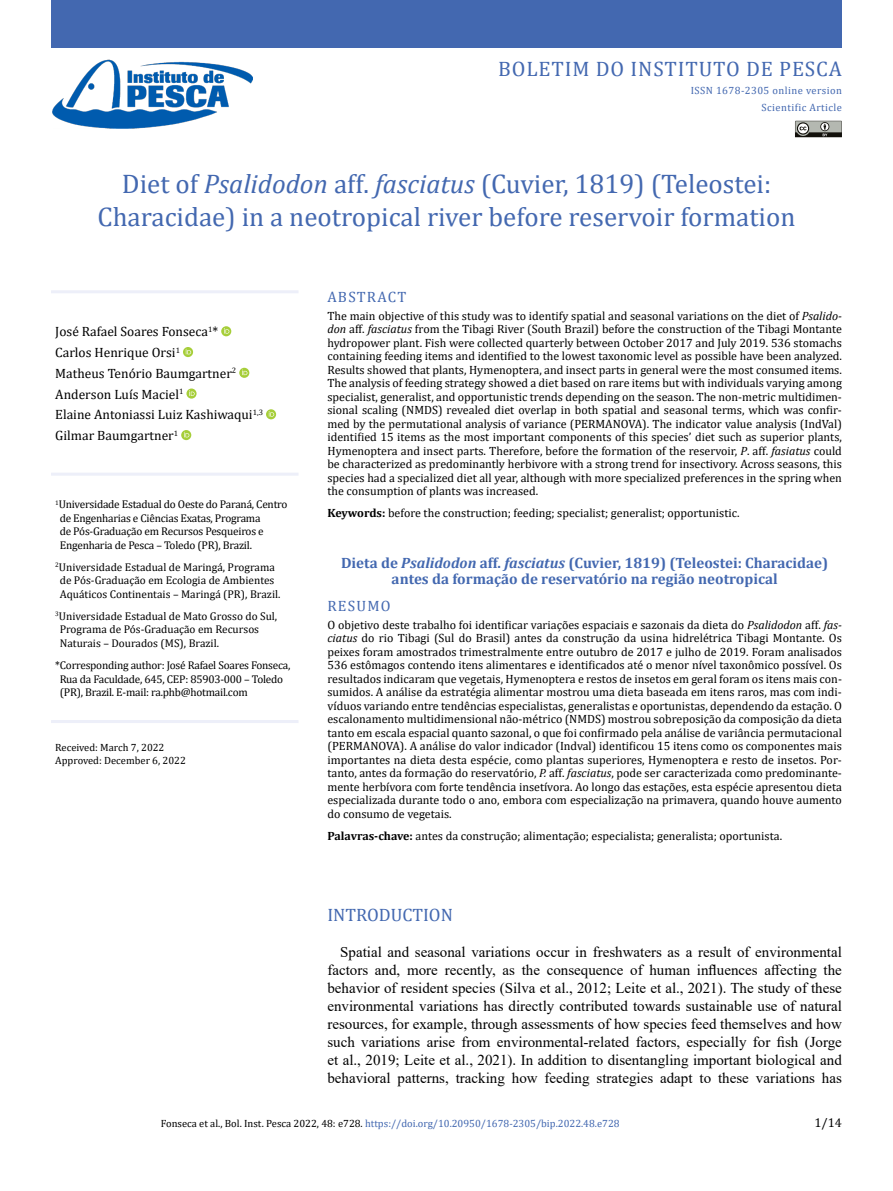
<style>
.page{position:relative;width:893px;height:1191px;background:#fff}
.page>*{position:absolute;margin:0;border:0;box-sizing:border-box;transform-origin:0 0}
.t1{font:27px/32.4px "Cambria";color:#4368b0;text-align:center}
.t2{font:21px "Cambria";letter-spacing:.04em;color:#4368b0}
.t3{font:18px "Cambria";color:#4368b0}
.t4{font:15px/18px "Times New Roman";color:#000;text-align:justify}
.t5{font:700 15px/16.5px "Cambria";color:#4368b0;text-align:center}
.t6{font:15px "Cambria";letter-spacing:.08em;color:#4368b0}
.t7{font:13.5px/20.7px "Cambria";color:#000}
.t8{font:12.75px "Cambria";color:#000}
.t9{font:12px/13.5px "Cambria";color:#000;text-align:justify}
.t10{font:11.25px/13.5px "Cambria";letter-spacing:-.02em;color:#000}
.t11{font:11.25px/13.5px "Cambria";color:#000;text-align:center}
.t12{font:10.5px "Cambria";color:#4368b0}
.t13{font:10.5px/16.8px "Cambria";letter-spacing:.04em;color:#4368b0;text-align:right}
.t14{font:10.5px/13.5px "Cambria";color:#000}
.s1{font-style:italic}
.s2{font-weight:700}
.s3{color:#000}
</style>
<div class="page">
<hr style="left:51px;top:290px;width:247px;height:3px;background:#edeff9">
<hr style="left:51px;top:472px;width:247px;height:3px;background:#edeff9">
<hr style="left:51px;top:720px;width:247px;height:3px;background:#edeff9">
<svg style="left:221px;top:326px;width:10px;height:10px"></svg>
<svg style="left:224px;top:328px;width:5px;height:5px"></svg>
<svg style="left:183px;top:347px;width:10px;height:10px"></svg>
<svg style="left:186px;top:349px;width:5px;height:5px"></svg>
<svg style="left:239px;top:368px;width:10px;height:10px"></svg>
<svg style="left:242px;top:369px;width:5px;height:6px"></svg>
<div style="left:186px;top:388px;width:11px;height:10px;background:#a6ce39;border-radius:50%"></div>
<svg style="left:189px;top:390px;width:6px;height:6px"></svg>
<svg style="left:266px;top:409px;width:10px;height:10px"></svg>
<svg style="left:269px;top:411px;width:5px;height:5px"></svg>
<svg style="left:181px;top:430px;width:10px;height:10px"></svg>
<svg style="left:184px;top:432px;width:5px;height:5px"></svg>
<div style="left:51px;top:0;width:791px;height:47px;background:#4368b0"></div>
<img style="left:52px;top:59px;width:200px;height:70px">
<svg style="left:795px;top:121px;width:47px;height:17px"></svg>
<h2 class="t2" style="left:498px;top:56px;width:345px">BOLETIM DO INSTITUTO DE PESCA</h2>
<p class="t13" style="left:691px;top:82px;width:153px">ISSN 1678-2305 online version<br>Scientific Article</p>
<h1 class="t1" style="left:98px;top:168px;width:699px">Diet of <span class="s1">Psalidodon</span> aff. <span class="s1">fasciatus</span> (Cuvier, 1819) (Teleostei:<br>Characidae) in a neotropical river before reservoir formation</h1>
<p class="t7" style="left:55px;top:321px;width:209px">José Rafael Soares Fonseca<sup>1</sup>*<br>Carlos Henrique Orsi<sup>1<br></sup>Matheus Tenório Baumgartner<sup>2<br></sup>Anderson Luís Maciel<sup>1<br></sup>Elaine Antoniassi Luiz Kashiwaqui<sup>1,3<br></sup>Gilmar Baumgartner<sup>1</sup></p>
<p class="t10" style="left:60px;top:498px;width:229px;text-indent:-5px"><sup>1</sup>Universidade Estadual do Oeste do Paraná, Centro de Engenharias e Ciências Exatas, Programa<br>de Pós-Graduação em Recursos Pesqueiros e Engenharia de Pesca – Toledo (PR), Brazil.</p>
<p class="t11" style="left:55px;top:560px;width:227px"><sup>2</sup>Universidade Estadual de Maringá, Programa de Pós-Graduação em Ecologia de Ambientes<br>Aquáticos Continentais – Maringá (PR), Brazil.</p>
<p class="t11" style="left:60px;top:609px;width:219px;text-align:left;text-indent:-4px"><sup>3</sup>Universidade Estadual de Mato Grosso do Sul,<br>Programa de Pós-Graduação em Recursos<br>Naturais – Dourados (MS), Brazil.</p>
<p class="t10" style="left:60px;top:658px;width:232px;text-indent:-4px">*Corresponding author: José Rafael Soares Fonseca,<br>Rua da Faculdade, 645, CEP: 85903-000 – Toledo (PR), Brazil. E-mail: ra.phb@hotmail.com</p>
<p class="t14" style="left:55px;top:740px;width:132px">Received: March 7, 2022<br>Approved: December 6, 2022</p>
<p class="t6" style="left:327px;top:288px;width:80px">ABSTRACT</p>
<p class="t9" style="left:327px;top:309px;width:516px">The main objective of this study was to identify spatial and seasonal variations on the diet of <span class="s1">Psalido&shy;don</span> aff. <span class="s1">fasciatus</span> from the Tibagi River (South Brazil) before the construction of the Tibagi Montante hydropower plant. Fish were collected quarterly between October 2017 and July 2019. 536 stomachs containing feeding items and identified to the lowest taxonomic level as possible have been analyzed.<br>Results showed that plants, Hymenoptera, and insect parts in general were the most consumed items.<br>The analysis of feeding strategy showed a diet based on rare items but with individuals varying among specialist, generalist, and opportunistic trends depending on the season. The non-metric multidimen&shy;sional scaling (NMDS) revealed diet overlap in both spatial and seasonal terms, which was confir&shy;med by the permutational analysis of variance (PERMANOVA). The indicator value analysis (IndVal) identified 15 items as the most important components of this species’ diet such as superior plants, Hymenoptera and insect parts. Therefore, before the formation of the reservoir, <span class="s1">P</span>. aff. <span class="s1">fasiatus</span> could be characterized as predominantly herbivore with a strong trend for insectivory. Across seasons, this species had a specialized diet all year, although with more specialized preferences in the spring when the consumption of plants was increased.</p>
<p class="t9" style="left:327px;top:506px;width:414px"><span class="s2">Keywords:</span> before the construction; feeding; specialist; generalist; opportunistic.</p>
<p class="t5" style="left:341px;top:554px;width:489px">Dieta de <span class="s1">Psalidodon</span> aff. <span class="s1">fasciatus</span> (Cuvier, 1819) (Teleostei: Characidae) antes da formação de reservatório na região neotropical</p>
<p class="t6" style="left:327px;top:597px;width:65px">RESUMO</p>
<p class="t9" style="left:327px;top:618px;width:516px">O objetivo deste trabalho foi identificar variações espaciais e sazonais da dieta do <span class="s1">Psalidodon</span> aff. <span class="s1">fas&shy;ciatus</span> do rio Tibagi (Sul do Brasil) antes da construção da usina hidrelétrica Tibagi Montante. Os peixes foram amostrados trimestralmente entre outubro de 2017 e julho de 2019. Foram analisados 536 estômagos contendo itens alimentares e identificados até o menor nível taxonômico possível. Os resultados indicaram que vegetais, Hymenoptera e restos de insetos em geral foram os itens mais con&shy;sumidos. A análise da estratégia alimentar mostrou uma dieta baseada em itens raros, mas com indi&shy;víduos variando entre tendências especialistas, generalistas e oportunistas, dependendo da estação. O escalonamento multidimensional não-métrico (NMDS) mostrou sobreposição da composição da dieta tanto em escala espacial quanto sazonal, o que foi confirmado pela análise de variância permutacional (PERMANOVA). A análise do valor indicador (Indval) identificou 15 itens como os componentes mais importantes na dieta desta espécie, como plantas superiores, Hymenoptera e resto de insetos. Por&shy;tanto, antes da formação do reservatório, <span class="s1">P.</span> aff. <span class="s1">fasciatus</span>, pode ser caracterizada como predominante&shy;mente herbívora com forte tendência insetívora. Ao longo das estações, esta espécie apresentou dieta especializada durante todo o ano, embora com especialização na primavera, quando houve aumento do consumo de vegetais.</p>
<p class="t9" style="left:327px;top:829px;width:456px"><span class="s2">Palavras-chave:</span> antes da construção; alimentação; especialista; generalista; oportunista.</p>
<h3 class="t3" style="left:327px;top:904px;width:127px">INTRODUCTION</h3>
<p class="t4" style="left:327px;top:942px;width:516px;text-indent:13px">Spatial and seasonal variations occur in freshwaters as a result of environmental factors and, more recently, as the consequence of human influences affecting the behavior of resident species (Silva et al., 2012; Leite et al., 2021). The study of these environmental variations has directly contributed towards sustainable use of natural resources, for example, through assessments of how species feed themselves and how such variations arise from environmental-related factors, especially for fish (Jorge et al., 2019; Leite et al., 2021). In addition to disentangling important biological and behavioral patterns, tracking how feeding strategies adapt to these variations has</p>
<p class="t12" style="left:161px;top:1117px;width:460px"><span class="s3">Fonseca et al., Bol. Inst. Pesca 2022, 48: e728.</span> https://doi.org/10.20950/1678-2305/bip.2022.48.e728</p>
<p class="t8" style="left:814px;top:1115px;width:29px">1/14</p>
</div>
